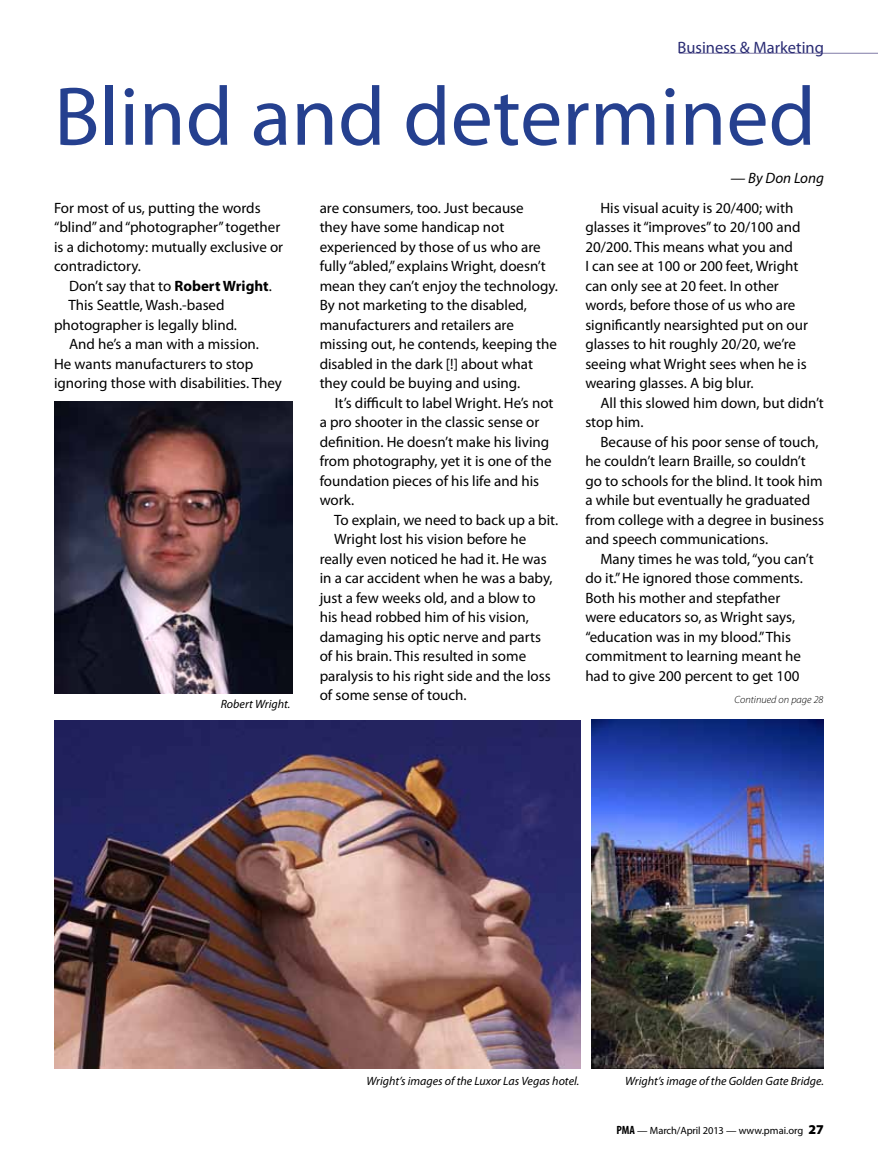
<style>
.page{position:relative;width:878px;height:1161px;background:#fff}
.page>*{position:absolute;margin:0;border:0;box-sizing:border-box;transform-origin:0 0}
.t1{font:84px "Myriad Pro";color:#25408f}
.t2{font:16.5px "Myriad Pro";color:#2a2c74}
.t3{font:15px/19.5px "Myriad Pro";color:#000}
.t4{font:italic 15px "Myriad Pro";color:#000}
.t5{font:italic 12px "Myriad Pro";color:#000}
.t6{font:10.5px "Myriad Pro";letter-spacing:-.01em;color:#000}
.t7{font:italic 300 10.5px "Myriad Pro";color:#000}
.s1{font-weight:700}
.s2{font-weight:700;font-stretch:condensed;font-size:12px}
.s3{font-weight:900;font-size:13.5px}
</style>
<div class="page">
<hr style="left:679px;top:53px;width:199px;height:1px;background:#817ba7">
<img style="left:54px;top:401px;width:238px;height:293px">
<img style="left:54px;top:720px;width:526px;height:349px">
<img style="left:591px;top:719px;width:233px;height:350px">
<p class="t2" style="left:677px;top:38px;width:148px">Business &amp; Marketing</p>
<h1 class="t1" style="left:54px;top:65px;width:763px">Blind and determined</h1>
<p class="t4" style="left:730px;top:169px;width:95px">— By Don Long</p>
<p class="t3" style="left:54px;top:198px;width:231px">For most of us, putting the words “blind” and “photographer” together is a dichotomy: mutually exclusive or contradictory.</p>
<p class="t3" style="left:69px;top:276px;width:204px">Don’t say that to <span class="s1">Robert Wright</span>.</p>
<p class="t3" style="left:68px;top:295px;width:158px">This Seattle, Wash.-based</p>
<p class="t3" style="left:54px;top:315px;width:184px">photographer is legally blind.</p>
<p class="t3" style="left:69px;top:334px;width:191px">And he’s a man with a mission.</p>
<p class="t3" style="left:54px;top:354px;width:201px">He wants manufacturers to stop</p>
<p class="t3" style="left:54px;top:373px;width:229px">ignoring those with disabilities. They</p>
<p class="t3" style="left:320px;top:198px;width:240px">are consumers, too. Just because<br>they have some handicap not experienced by those of us who are fully “abled,” explains Wright, doesn’t mean they can’t enjoy the technology.<br>By not marketing to the disabled, manufacturers and retailers are missing out, he contends, keeping the disabled in the dark [!] about what they could be buying and using.</p>
<p class="t3" style="left:320px;top:393px;width:235px;text-indent:15px">It’s difficult to label Wright. He’s not a pro shooter in the classic sense or definition. He doesn’t make his living from photography, yet it is one of the foundation pieces of his life and his work.</p>
<p class="t3" style="left:334px;top:510px;width:226px">To explain, we need to back up a bit.</p>
<p class="t3" style="left:334px;top:529px;width:194px">Wright lost his vision before he</p>
<p class="t3" style="left:320px;top:549px;width:228px">really even noticed he had it. He was</p>
<p class="t3" style="left:320px;top:568px;width:234px">in a car accident when he was a baby,</p>
<p class="t3" style="left:320px;top:588px;width:217px">just a few weeks old, and a blow to</p>
<p class="t3" style="left:320px;top:607px;width:210px">his head robbed him of his vision,</p>
<p class="t3" style="left:320px;top:627px;width:223px">damaging his optic nerve and parts</p>
<p class="t3" style="left:320px;top:646px;width:208px">of his brain. This resulted in some</p>
<p class="t3" style="left:320px;top:666px;width:232px">paralysis to his right side and the loss</p>
<p class="t3" style="left:320px;top:685px;width:148px">of some sense of touch.</p>
<p class="t3" style="left:585px;top:198px;width:224px;text-indent:15px">His visual acuity is 20/400; with glasses it “improves” to 20/100 and<br>20/200. This means what you and<br>I can see at 100 or 200 feet, Wright can only see at 20 feet. In other words, before those of us who are significantly nearsighted put on our glasses to hit roughly 20/20, we’re seeing what Wright sees when he is wearing glasses. A big blur.</p>
<p class="t3" style="left:585px;top:393px;width:240px;text-indent:15px">All this slowed him down, but didn’t stop him.</p>
<p class="t3" style="left:585px;top:432px;width:240px;text-indent:15px">Because of his poor sense of touch, he couldn’t learn Braille, so couldn’t go to schools for the blind. It took him a while but eventually he graduated from college with a degree in business and speech communications.</p>
<p class="t3" style="left:585px;top:549px;width:230px;text-indent:15px">Many times he was told, “you can’t do it.” He ignored those comments.<br>Both his mother and stepfather were educators so, as Wright says, “education was in my blood.” This commitment to learning meant he had to give 200 percent to get 100</p>
<p class="t7" style="left:734px;top:693px;width:90px">Continued on page 28</p>
<p class="t5" style="left:221px;top:697px;width:71px">Robert Wright.</p>
<p class="t5" style="left:366px;top:1074px;width:214px">Wright’s images of the Luxor Las Vegas hotel.</p>
<p class="t5" style="left:625px;top:1074px;width:200px">Wright’s image of the Golden Gate Bridge.</p>
<p class="t6" style="left:616px;top:1124px;width:209px"><span class="s2">PMA</span> — March/April 2013 — www.pmai.org <span class="s3">27</span></p>
</div>
